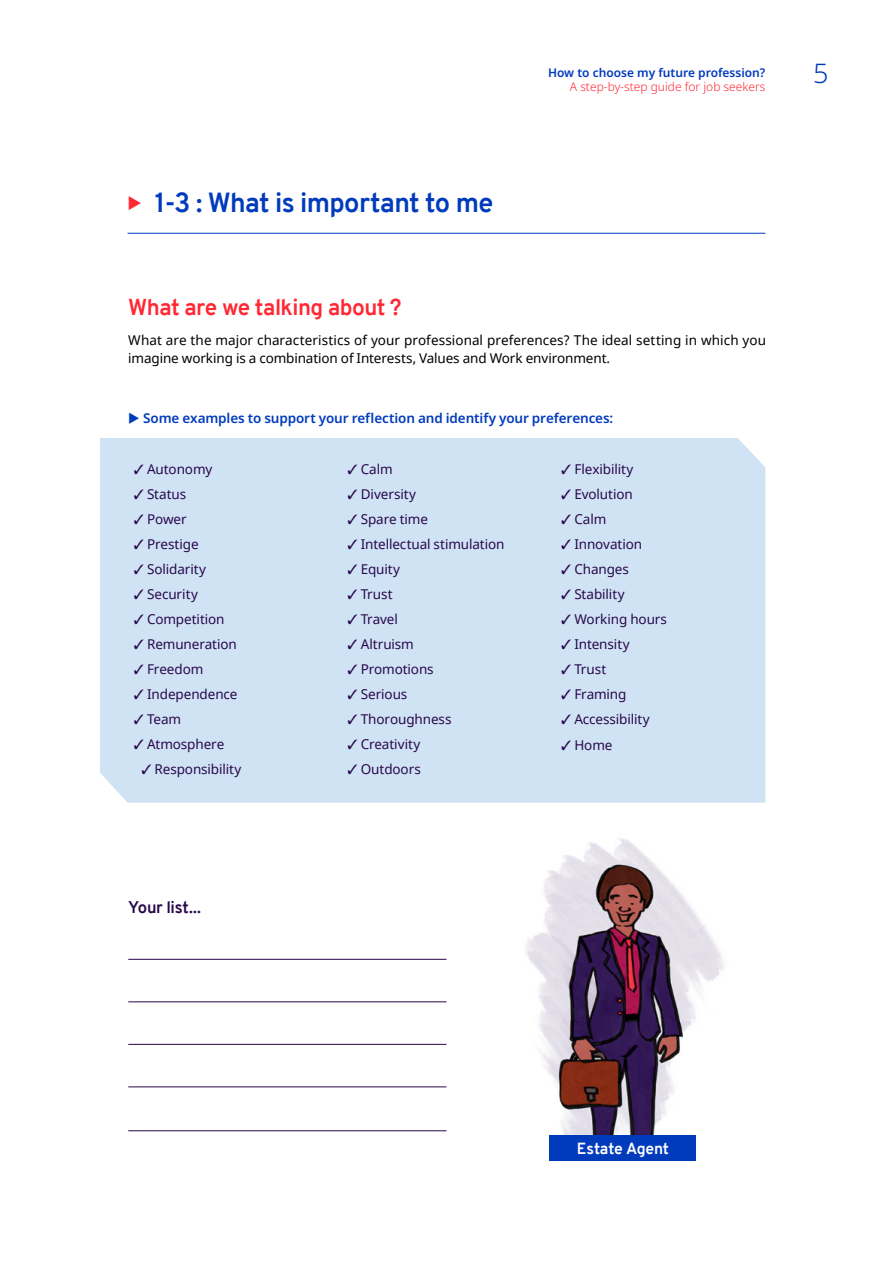
<style>
.page{position:relative;width:893px;height:1263px;background:#fff}
.page>*{position:absolute;margin:0;border:0;box-sizing:border-box;transform-origin:0 0}
.t1{font:700 27px "Overpass";letter-spacing:-.025em;color:#003bbc}
.t2{font:300 27px "Noto Sans";color:#003bbc}
.t3{font:700 22.5px "Overpass";letter-spacing:-.025em;color:#ff2835}
.t4{font:700 16.5px "Overpass";letter-spacing:-.02em;color:#28084b}
.t5{font:700 15.75px "Overpass";letter-spacing:-.015em;color:#fff}
.t6{font:13.5px "Noto Sans";letter-spacing:-.005em;color:#28084b}
.t7{font:13.5px/18px "Noto Sans";color:#000}
.t8{font:600 13.5px "Noto Sans";letter-spacing:-.01em;color:#003bbc}
.t9{font:300 12px "Noto Sans";color:#ff2835}
.t10{font:600 12px "Noto Sans";color:#003bbc}
</style>
<div class="page">
<hr style="left:128px;top:233px;width:637px;height:1px;background:#003bbc">
<div style="left:100px;top:438px;width:665px;height:365px;background:#d0e3f5"></div>
<hr style="left:128px;top:959px;width:318px;height:1px;background:#28084b">
<hr style="left:128px;top:1001px;width:318px;height:1px;background:#28084b">
<hr style="left:128px;top:1044px;width:318px;height:1px;background:#28084b">
<hr style="left:128px;top:1086px;width:318px;height:1px;background:#28084b">
<hr style="left:128px;top:1130px;width:318px;height:1px;background:#28084b">
<img style="left:525px;top:838px;width:199px;height:310px">
<div style="left:550px;top:1135px;width:146px;height:26px;background:#003bbc"></div>
<h1 class="t1" style="left:155px;top:183px;width:340px">1-3 : What is important to me</h1>
<p class="t10" style="left:548px;top:64px;width:219px">How to choose my future profession?</p>
<p class="t9" style="left:570px;top:78px;width:197px">A step-by-step guide for job seekers</p>
<h2 class="t3" style="left:128px;top:291px;width:275px">What are we talking about ?</h2>
<p class="t7" style="left:128px;top:332px;width:639px">What are the major characteristics of your professional preferences? The ideal setting in which you imagine working is a combination of Interests, Values and Work environment.</p>
<p class="t8" style="left:143px;top:409px;width:472px">Some examples to support your reflection and identify your preferences:</p>
<p class="t6" style="left:134px;top:459px;width:80px">✓ Autonomy</p>
<p class="t6" style="left:134px;top:484px;width:54px">✓ Status</p>
<p class="t6" style="left:134px;top:509px;width:54px">✓ Power</p>
<p class="t6" style="left:134px;top:535px;width:66px">✓ Prestige</p>
<p class="t6" style="left:134px;top:560px;width:74px">✓ Solidarity</p>
<p class="t6" style="left:134px;top:585px;width:65px">✓ Security</p>
<p class="t6" style="left:134px;top:610px;width:92px">✓ Competition</p>
<p class="t6" style="left:134px;top:635px;width:104px">✓ Remuneration</p>
<p class="t6" style="left:134px;top:660px;width:71px">✓ Freedom</p>
<p class="t6" style="left:134px;top:685px;width:105px">✓ Independence</p>
<p class="t6" style="left:134px;top:710px;width:49px">✓ Team</p>
<p class="t6" style="left:134px;top:735px;width:92px">✓ Atmosphere</p>
<p class="t6" style="left:141px;top:760px;width:102px">✓ Responsibility</p>
<p class="t4" style="left:128px;top:896px;width:74px">Your list...</p>
<p class="t6" style="left:348px;top:459px;width:47px">✓ Calm</p>
<p class="t6" style="left:348px;top:484px;width:70px">✓ Diversity</p>
<p class="t6" style="left:348px;top:509px;width:82px">✓ Spare time</p>
<p class="t6" style="left:348px;top:534px;width:158px">✓ Intellectual stimulation</p>
<p class="t6" style="left:348px;top:559px;width:54px">✓ Equity</p>
<p class="t6" style="left:348px;top:584px;width:46px">✓ Trust</p>
<p class="t6" style="left:348px;top:609px;width:52px">✓ Travel</p>
<p class="t6" style="left:348px;top:634px;width:68px">✓ Altruism</p>
<p class="t6" style="left:348px;top:659px;width:88px">✓ Promotions</p>
<p class="t6" style="left:348px;top:684px;width:61px">✓ Serious</p>
<p class="t6" style="left:348px;top:709px;width:105px">✓ Thoroughness</p>
<p class="t6" style="left:348px;top:734px;width:74px">✓ Creativity</p>
<p class="t6" style="left:348px;top:759px;width:75px">✓ Outdoors</p>
<p class="t6" style="left:561px;top:459px;width:74px">✓ Flexibility</p>
<p class="t6" style="left:561px;top:484px;width:73px">✓ Evolution</p>
<p class="t6" style="left:561px;top:509px;width:47px">✓ Calm</p>
<p class="t6" style="left:561px;top:534px;width:82px">✓ Innovation</p>
<p class="t6" style="left:561px;top:559px;width:69px">✓ Changes</p>
<p class="t6" style="left:561px;top:584px;width:65px">✓ Stability</p>
<p class="t6" style="left:561px;top:609px;width:107px">✓ Working hours</p>
<p class="t6" style="left:561px;top:634px;width:70px">✓ Intensity</p>
<p class="t6" style="left:561px;top:659px;width:46px">✓ Trust</p>
<p class="t6" style="left:561px;top:684px;width:67px">✓ Framing</p>
<p class="t6" style="left:561px;top:709px;width:90px">✓ Accessibility</p>
<p class="t6" style="left:561px;top:736px;width:53px">✓ Home</p>
<h1 class="t2" style="left:813px;top:54px;width:17px">5</h1>
<p class="t5" style="left:577px;top:1137px;width:94px">Estate Agent</p>
</div>
